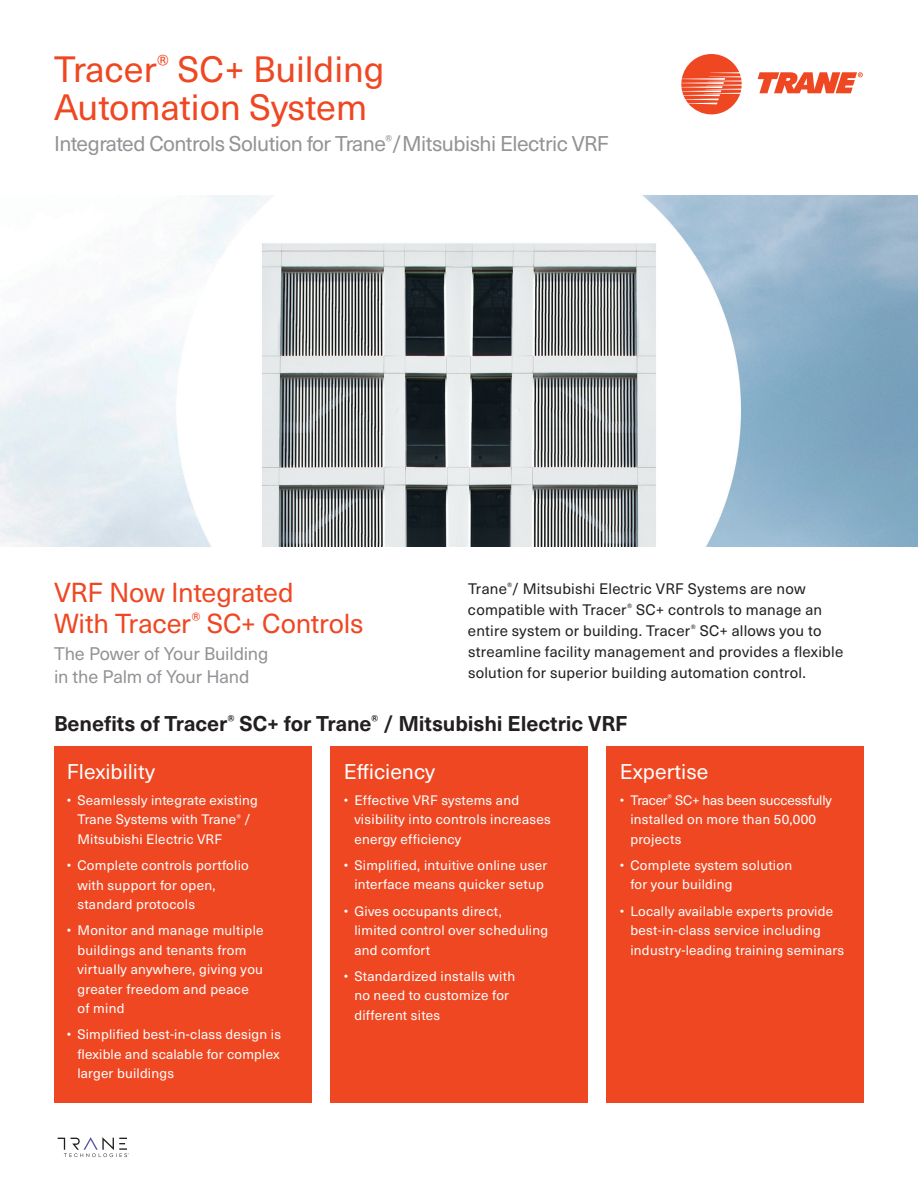
<style>
.page{position:relative;width:918px;height:1188px;background:#fff}
.page>*{position:absolute;margin:0;border:0;box-sizing:border-box;transform-origin:0 0}
.t1{font:36px/39px "Neue Haas Unica W1 G";color:#ef4722}
.t2{font:27px/30.8px "Neue Haas Unica W1 G";letter-spacing:-.01em;color:#ef4722}
.t3{font:21px "Neue Haas Unica W1 G";letter-spacing:-.025em;color:#919396}
.t4{font:700 21px "Neue Haas Unica W1 G";letter-spacing:-.005em;color:#231f20}
.t5{font:21px "Neue Haas Unica W1 G";color:#fff}
.t6{font:18px/22.5px "Neue Haas Unica W1 G";letter-spacing:-.01em;color:#919396}
.t7{font:15px/21px "Neue Haas Unica W1 G";letter-spacing:.015em;color:#231f20}
.t8{font:13.5px/19.5px "Neue Haas Unica W1 G";letter-spacing:.02em;color:#fff}
.t9{font:13.5px/19.5px "Neue Haas Unica W1 G";color:#fff}
</style>
<div class="page">
<svg style="left:681px;top:54px;width:61px;height:60px"></svg>
<svg style="left:758px;top:72px;width:105px;height:21px"></svg>
<svg style="left:58px;top:1137px;width:71px;height:20px"></svg>
<img style="left:0;top:195px;width:918px;height:351px">
<div style="left:54px;top:746px;width:258px;height:356px;background:#ef4722"></div>
<div style="left:330px;top:746px;width:258px;height:356px;background:#ef4722"></div>
<div style="left:606px;top:746px;width:258px;height:356px;background:#ef4722"></div>
<h1 class="t1" style="left:54px;top:47px;width:332px">Tracer<sup>®</sup> SC+ Building<br>Automation System</h1>
<h3 class="t3" style="left:54px;top:128px;width:556px">Integrated Controls Solution for Trane<sup>®</sup>/Mitsubishi Electric VRF</h3>
<p class="t7" style="left:468px;top:577px;width:377px">Trane<sup>®</sup>/ Mitsubishi Electric VRF Systems are now compatible with Tracer<sup>®</sup> SC+ controls to manage an entire system or building. Tracer<sup>®</sup> SC+ allows you to streamline facility management and provides a flexible solution for superior building automation control.</p>
<h2 class="t2" style="left:54px;top:575px;width:311px">VRF Now Integrated<br>With Tracer<sup>®</sup> SC+ Controls</h2>
<h3 class="t6" style="left:54px;top:642px;width:216px">The Power of Your Building in the Palm of Your Hand</h3>
<h3 class="t4" style="left:54px;top:708px;width:575px">Benefits of Tracer<sup>®</sup> SC+ for Trane<sup>®</sup> / Mitsubishi Electric VRF</h3>
<h3 class="t5" style="left:67px;top:756px;width:90px">Flexibility</h3>
<p class="t8" style="left:77px;top:790px;width:182px;text-indent:-10px">• Seamlessly integrate existing<br>Trane Systems with Trane<sup>®</sup> /<br>Mitsubishi Electric VRF</p>
<p class="t8" style="left:77px;top:855px;width:173px;text-indent:-11px">• Complete controls portfolio with support for open, standard protocols</p>
<p class="t8" style="left:77px;top:920px;width:188px;text-indent:-11px">• Monitor and manage multiple buildings and tenants from virtually anywhere, giving you greater freedom and peace of mind</p>
<p class="t8" style="left:77px;top:1024px;width:205px;text-align:justify;text-indent:-11px">• Simplified best-in-class design is flexible and scalable for complex larger buildings</p>
<h3 class="t5" style="left:344px;top:756px;width:93px">Efficiency</h3>
<p class="t8" style="left:354px;top:790px;width:198px;text-indent:-11px">• Effective VRF systems and visibility into controls increases energy efficiency</p>
<p class="t8" style="left:344px;top:855px;width:205px;text-align:center">• Simplified, intuitive online user interface means quicker setup</p>
<p class="t8" style="left:354px;top:900px;width:195px;text-indent:-11px">• Gives occupants direct,<br>limited control over scheduling and comfort</p>
<p class="t8" style="left:354px;top:966px;width:162px;text-indent:-11px">• Standardized installs with no need to customize for different sites</p>
<h3 class="t5" style="left:620px;top:756px;width:90px">Expertise</h3>
<p class="t9" style="left:630px;top:790px;width:203px;text-indent:-11px">• Tracer<sup>®</sup> SC+ has been successfully installed on more than 50,000 projects</p>
<p class="t8" style="left:630px;top:855px;width:163px;text-indent:-11px">• Complete system solution for your building</p>
<p class="t8" style="left:630px;top:900px;width:215px;text-indent:-11px">• Locally available experts provide best-in-class service including industry-leading training seminars</p>
</div>
